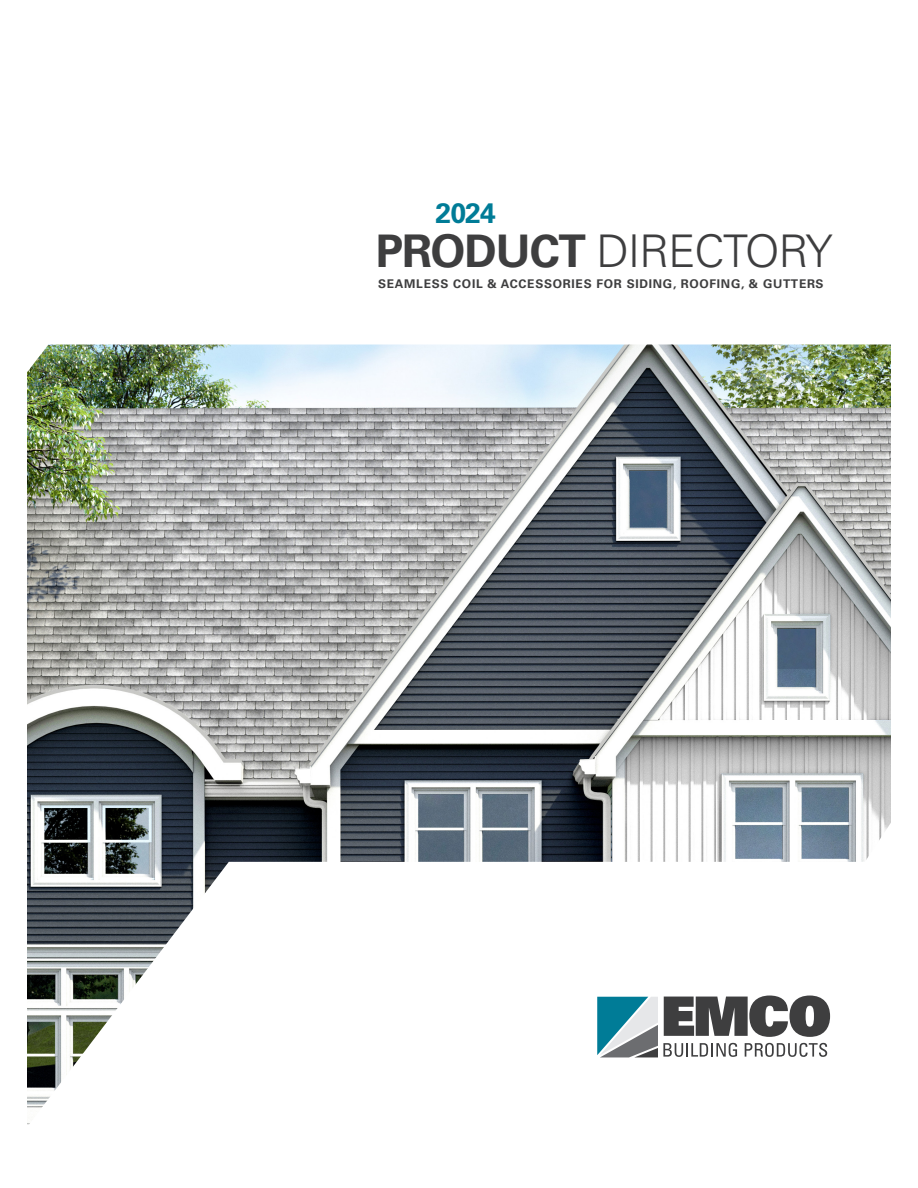
<style>
.page{position:relative;width:918px;height:1188px;background:#fff}
.page>*{position:absolute;margin:0;border:0;box-sizing:border-box;transform-origin:0 0}
.t1{font:300 45px "Univers LT Std";letter-spacing:-.025em;color:#3e3e3f}
.t2{font:700 28.2px "Univers LT Std";color:#007c97}
.t3{font:700 12px "Univers LT Std";letter-spacing:.06em;color:#3e3e3f}
.s1{font-weight:700}
</style>
<div class="page">
<img style="left:27px;top:345px;width:864px;height:779px">
<p class="t2" style="left:435px;top:197px;width:62px">2024</p>
<p class="t1" style="left:376px;top:224px;width:459px"><span class="s1">PRODUCT</span> DIRECTORY</p>
<p class="t3" style="left:378px;top:276px;width:447px">SEAMLESS COIL &amp; ACCESSORIES FOR SIDING, ROOFING, &amp; GUTTERS</p>
</div>
